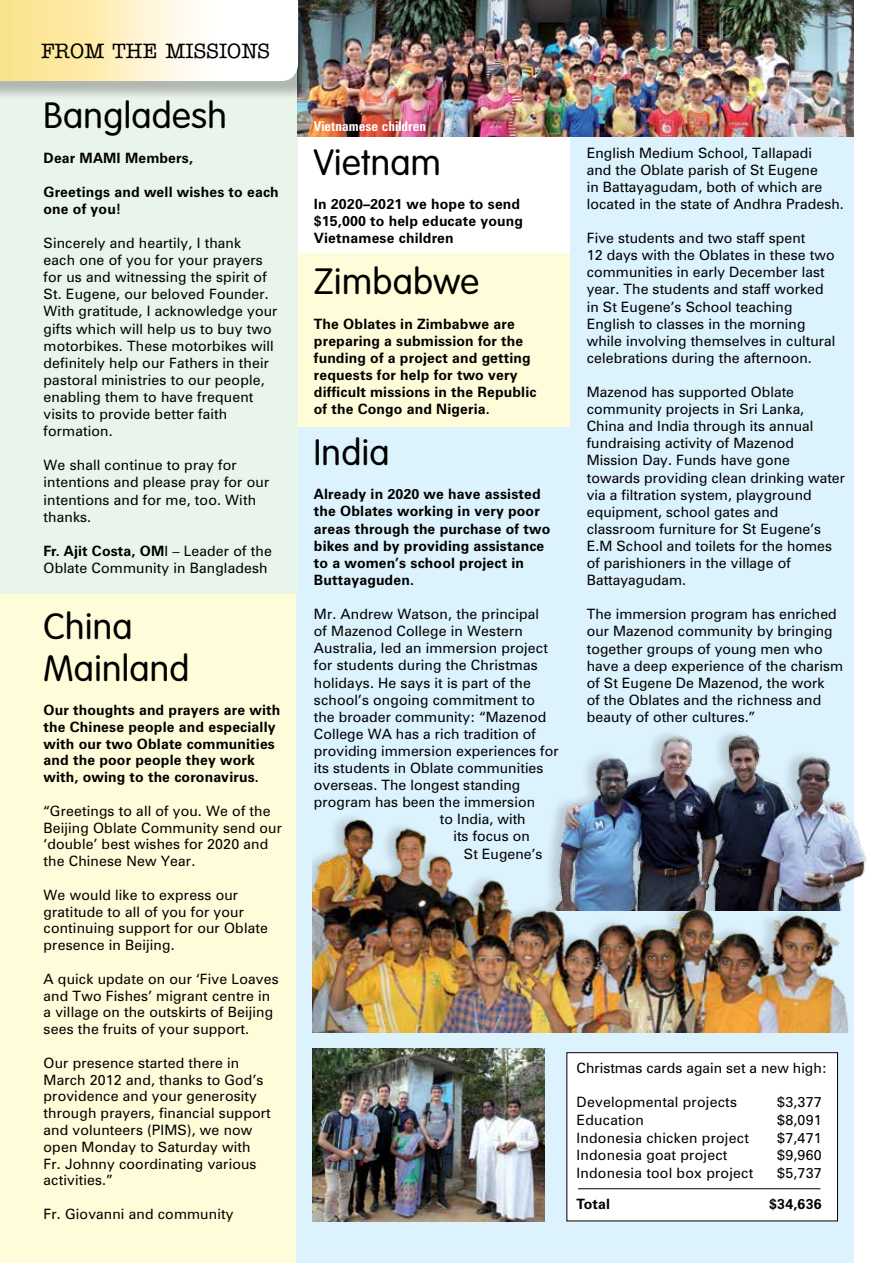
<style>
.page{position:relative;width:876px;height:1263px;background:#fff}
.page>*{position:absolute;margin:0;border:0;box-sizing:border-box;transform-origin:0 0}
.t1{font:300 36px/42px "VAG Rounded";letter-spacing:.01em;color:#000}
.t2{font:500 21px "American Typewriter";letter-spacing:.005em;color:#000}
.t3{font:14.25px/17.1px "Zurich BT";letter-spacing:.01em;color:#000}
.t4{font:700 14.25px/17.1px "Zurich BT";letter-spacing:.01em;color:#000}
.t5{font:700 condensed 13.5px "Zurich BT";letter-spacing:.005em;color:#fff}
.s1{font-weight:700}
</style>
<div class="page">
<div style="left:0;top:585px;width:298px;height:678px;background:#fffcd9"></div>
<div style="left:296px;top:425px;width:275px;height:838px;background:#dcf2fd"></div>
<div style="left:570px;top:137px;width:284px;height:1126px;background:#dcf2fd"></div>
<img style="left:581px;top:732px;width:250px;height:67px">
<img style="left:313px;top:799px;width:554px;height:233px">
<div style="left:296px;top:253px;width:274px;height:174px;background:#fffcd9"></div>
<div style="left:0;top:0;width:298px;height:593px;background:#e9f4eb"></div>
<div style="left:567px;top:1053px;width:270px;height:168px;background:#fff"></div>
<div style="left:567px;top:1052px;width:271px;height:169px;border:1px solid #000"></div>
<hr style="left:578px;top:1188px;width:242px;height:1px;background:#000">
<img style="left:313px;top:1048px;width:232px;height:173px">
<img style="left:298px;top:0;width:556px;height:136px">
<div style="left:0;top:0;width:317px;height:100px;background:#000;opacity:.25"></div>
<svg style="left:0;top:0;width:298px;height:81px;background:#fdf3cf"></svg>
<h2 class="t2" style="left:41px;top:40px;width:231px">FROM THE MISSIONS</h2>
<h1 class="t1" style="left:44px;top:96px;width:185px">Bangladesh</h1>
<p class="t4" style="left:44px;top:149px;width:151px">Dear MAMI Members,</p>
<p class="t4" style="left:44px;top:183px;width:237px">Greetings and well wishes to each one of you!</p>
<p class="t3" style="left:44px;top:234px;width:235px">Sincerely and heartily, I thank<br>each one of you for your prayers for us and witnessing the spirit of<br>St. Eugene, our beloved Founder.<br>With gratitude, I acknowledge your gifts which will help us to buy two motorbikes. These motorbikes will definitely help our Fathers in their pastoral ministries to our people, enabling them to have frequent visits to provide better faith formation.</p>
<p class="t3" style="left:44px;top:457px;width:227px">We shall continue to pray for intentions and please pray for our intentions and for me, too. With thanks.</p>
<p class="t3" style="left:44px;top:542px;width:230px"><span class="s1">Fr. Ajit Costa, OM</span>I – Leader of the<br>Oblate Community in Bangladesh</p>
<h1 class="t1" style="left:44px;top:607px;width:148px">China<br>Mainland</h1>
<p class="t4" style="left:44px;top:701px;width:238px">Our thoughts and prayers are with the Chinese people and especially with our two Oblate communities and the poor people they work with, owing to the coronavirus.</p>
<p class="t3" style="left:44px;top:802px;width:240px">“Greetings to all of you. We of the<br>Beijing Oblate Community send our ‘double’ best wishes for 2020 and the Chinese New Year.</p>
<p class="t3" style="left:44px;top:886px;width:226px">We would like to express our gratitude to all of you for your continuing support for our Oblate presence in Beijing.</p>
<p class="t3" style="left:44px;top:970px;width:237px">A quick update on our ‘Five Loaves and Two Fishes’ migrant centre in a village on the outskirts of Beijing sees the fruits of your support.</p>
<p class="t3" style="left:44px;top:1054px;width:229px">Our presence started there in<br>March 2012 and, thanks to God’s providence and your generosity through prayers, financial support and volunteers (PIMS), we now open Monday to Saturday with<br>Fr. Johnny coordinating various activities.”</p>
<p class="t3" style="left:44px;top:1205px;width:191px">Fr. Giovanni and community</p>
<p class="t5" style="left:314px;top:118px;width:114px">Vietnamese children</p>
<h1 class="t1" style="left:314px;top:143px;width:129px">Vietnam</h1>
<p class="t4" style="left:314px;top:195px;width:211px">In 2020–2021 we hope to send $15,000 to help educate young<br>Vietnamese children</p>
<h1 class="t1" style="left:314px;top:262px;width:167px">Zimbabwe</h1>
<p class="t4" style="left:314px;top:315px;width:224px">The Oblates in Zimbabwe are preparing a submission for the funding of a project and getting requests for help for two very difficult missions in the Republic of the Congo and Nigeria.</p>
<h1 class="t1" style="left:314px;top:433px;width:77px">India</h1>
<p class="t4" style="left:314px;top:486px;width:238px">Already in 2020 we have assisted the Oblates working in very poor areas through the purchase of two bikes and by providing assistance to a women’s school project in<br>Buttayaguden.</p>
<p class="t3" style="left:314px;top:605px;width:227px">Mr. Andrew Watson, the principal</p>
<p class="t3" style="left:314px;top:622px;width:210px">of Mazenod College in Western</p>
<p class="t3" style="left:314px;top:639px;width:236px">Australia, led an immersion project</p>
<p class="t3" style="left:314px;top:657px;width:225px">for students during the Christmas</p>
<p class="t3" style="left:314px;top:674px;width:218px">holidays. He says it is part of the</p>
<p class="t3" style="left:314px;top:691px;width:223px">school’s ongoing commitment to</p>
<p class="t3" style="left:314px;top:708px;width:234px">the broader community: “Mazenod</p>
<p class="t3" style="left:314px;top:725px;width:223px">College WA has a rich tradition of</p>
<p class="t3" style="left:314px;top:742px;width:246px">providing immersion experiences for</p>
<p class="t3" style="left:314px;top:759px;width:231px">its students in Oblate communities</p>
<p class="t3" style="left:314px;top:776px;width:208px">overseas. The longest standing</p>
<p class="t3" style="left:314px;top:793px;width:223px">program has been the immersion</p>
<p class="t3" style="left:440px;top:810px;width:87px">to India, with</p>
<p class="t3" style="left:453px;top:828px;width:78px">its focus on</p>
<p class="t3" style="left:464px;top:845px;width:80px">St Eugene’s</p>
<p class="t3" style="left:587px;top:144px;width:259px">English Medium School, Tallapadi<br>and the Oblate parish of St Eugene<br>in Battayagudam, both of which are located in the state of Andhra Pradesh.</p>
<p class="t3" style="left:587px;top:229px;width:250px">Five students and two staff spent<br>12 days with the Oblates in these two communities in early December last year. The students and staff worked in St Eugene’s School teaching English to classes in the morning while involving themselves in cultural celebrations during the afternoon.</p>
<p class="t3" style="left:587px;top:383px;width:260px">Mazenod has supported Oblate community projects in Sri Lanka,<br>China and India through its annual fundraising activity of Mazenod<br>Mission Day. Funds have gone towards providing clean drinking water via a filtration system, playground equipment, school gates and classroom furniture for St Eugene’s<br>E.M School and toilets for the homes of parishioners in the village of<br>Battayagudam.</p>
<p class="t3" style="left:587px;top:606px;width:258px">The immersion program has enriched our Mazenod community by bringing together groups of young men who have a deep experience of the charism of St Eugene De Mazenod, the work<br>of the Oblates and the richness and beauty of other cultures.”</p>
<p class="t3" style="left:577px;top:1059px;width:252px">Christmas cards again set a new high:</p>
<p class="t3" style="left:577px;top:1094px;width:162px">Developmental projects</p>
<p class="t3" style="left:777px;top:1094px;width:46px">$3,377</p>
<p class="t3" style="left:577px;top:1111px;width:69px">Education</p>
<p class="t3" style="left:777px;top:1111px;width:46px">$8,091</p>
<p class="t3" style="left:577px;top:1129px;width:174px">Indonesia chicken project</p>
<p class="t3" style="left:777px;top:1129px;width:46px">$7,471</p>
<p class="t3" style="left:577px;top:1146px;width:152px">Indonesia goat project</p>
<p class="t3" style="left:777px;top:1146px;width:46px">$9,960</p>
<p class="t3" style="left:577px;top:1164px;width:178px">Indonesia tool box project</p>
<p class="t3" style="left:777px;top:1164px;width:46px">$5,737</p>
<p class="t4" style="left:577px;top:1195px;width:35px">Total</p>
<p class="t4" style="left:769px;top:1195px;width:54px">$34,636</p>
</div>
